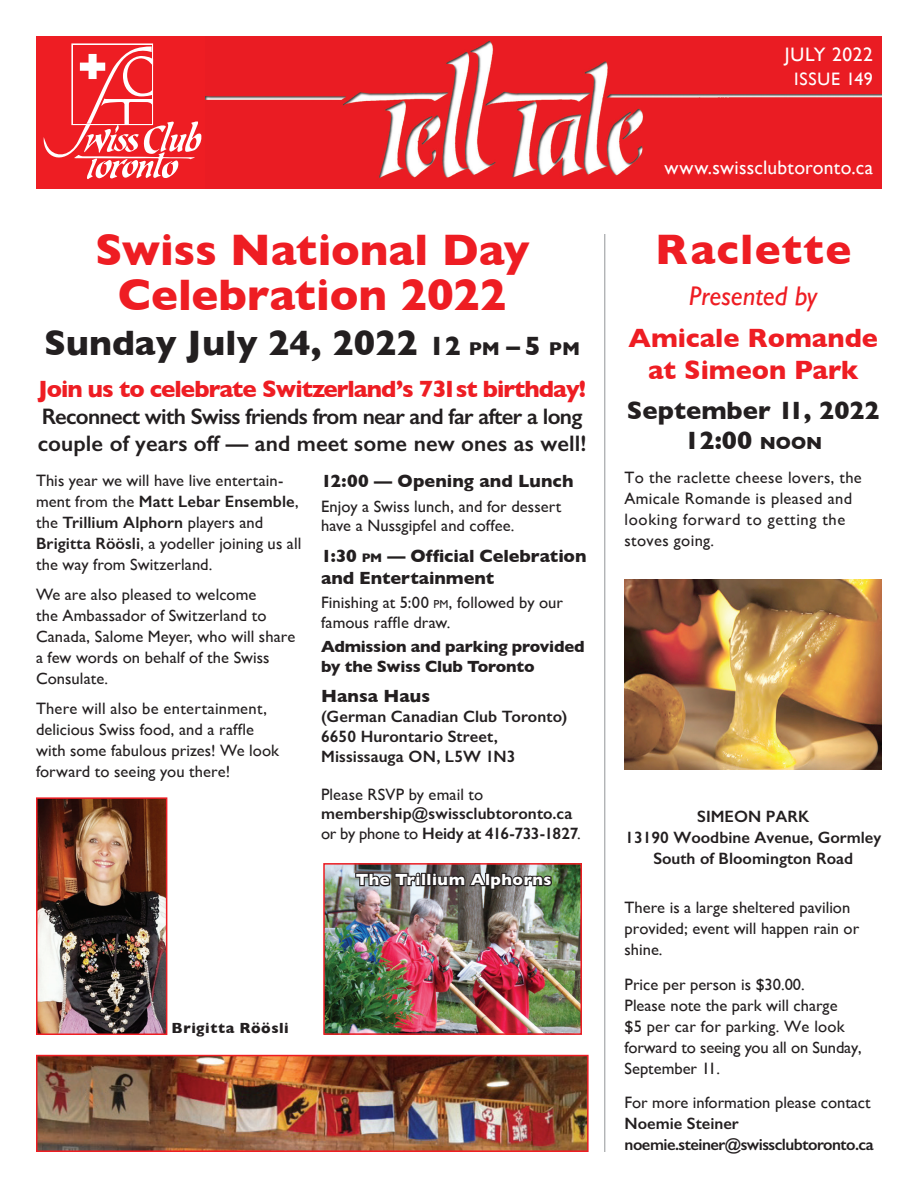
<style>
.page{position:relative;width:918px;height:1188px;background:#fff}
.page>*{position:absolute;margin:0;border:0;box-sizing:border-box;transform-origin:0 0}
.t1{font:700 45px/45px "Gill Sans";letter-spacing:-.005em;color:#ee1d23;text-align:center}
.t2{font:700 43.5px "Gill Sans";letter-spacing:.03em;color:#ee1d23}
.t3{font:700 36px "Gill Sans";color:#231f20}
.t4{font:700 27px/32.4px "Gill Sans";color:#ee1d23;text-align:center}
.t5{font:italic 27px "Gill Sans";color:#ee1d23}
.t6{font:700 25.5px/30.6px "Gill Sans";color:#231f20;text-align:center}
.t7{font:700 24px "Gill Sans";letter-spacing:-.04em;color:#ee1d23}
.t8{font:600 22.5px/27px "Gill Sans";letter-spacing:-.03em;color:#231f20}
.t9{font:19.5px "Gill Sans";letter-spacing:.015em;color:#fff}
.t10{font:19.5px "Gill Sans";letter-spacing:.035em;color:#fff}
.t11{font:700 18px/21.6px "Gill Sans";color:#231f20}
.t12{font:18px "Gill Sans";letter-spacing:.045em;color:#fff}
.t13{font:16.5px/21px "Gill Sans";letter-spacing:.005em;color:#231f20}
.t14{font:600 16.5px/19.8px "Gill Sans";color:#231f20}
.t15{font:700 16.5px/19.8px "Gill Sans";letter-spacing:-.015em;color:#231f20}
.t16{font:600 16.5px/21px "Gill Sans";letter-spacing:-.03em;color:#231f20}
.t17{font:700 16.5px "Gill Sans";letter-spacing:.03em;color:#fff}
.t18{font:700 15px "Gill Sans";letter-spacing:.035em;color:#231f20}
.s1{font-size:27px}
.s2{font-size:18.9px}
.s3{font-weight:600}
.s4{font-size:12.6px}
.s5{font-size:11.55px}
.s6{font-weight:400}
.s7{font-size:17.85px}
</style>
<div class="page">
<img style="left:39px;top:800px;width:125px;height:232px">
<div style="left:36px;top:797px;width:131px;height:238px;border:2px solid #ee1d23"></div>
<div style="left:36px;top:36px;width:846px;height:153px;background:#ee1d23"></div>
<svg style="left:71px;top:43px;width:82px;height:2px"></svg>
<svg style="left:44px;top:45px;width:158px;height:134px"></svg>
<img style="left:205px;top:40px;width:677px;height:138px">
<img style="left:625px;top:579px;width:257px;height:190px">
<img style="left:39px;top:1058px;width:547px;height:91px">
<div style="left:36px;top:1055px;width:553px;height:97px;border:2px solid #ee1d23"></div>
<hr style="left:604px;top:234px;width:1px;height:918px;background:#939598">
<img style="left:326px;top:866px;width:253px;height:166px">
<div style="left:323px;top:863px;width:259px;height:172px;border:2px solid #ee1d23"></div>
<svg style="left:354px;top:871px;width:68px;height:20px"></svg>
<div style="left:421px;top:873px;width:5px;height:13px;border:2px solid #231f20"></div>
<div style="left:426px;top:873px;width:6px;height:13px;border:2px solid #231f20"></div>
<svg style="left:430px;top:871px;width:124px;height:20px;background:#555650"></svg>
<h1 class="t1" style="left:95px;top:226px;width:436px">Swiss National Day<br>Celebration 2022</h1>
<h3 class="t3" style="left:44px;top:314px;width:537px">Sunday July 24, 2022 <span class="s1">12</span> <span class="s2">PM</span> <span class="s1">– 5</span> <span class="s2">PM</span></h3>
<h3 class="t7" style="left:38px;top:370px;width:549px">Join us to celebrate Switzerland’s 731st birthday!</h3>
<h3 class="t8" style="left:38px;top:403px;width:550px">Reconnect with Swiss friends from near and far after a long couple of years off — and meet some new ones as well!</h3>
<p class="t13" style="left:36px;top:470px;width:267px">This year we will have live entertain&shy;ment from the <span class="s3">Matt Lebar Ensemble</span>, the <span class="s3">Trillium Alphorn</span> players and <span class="s3">Brigitta Röösli</span>, a yodeller joining us all the way from Switzerland.</p>
<p class="t13" style="left:36px;top:584px;width:261px">We are also pleased to welcome<br>the Ambassador of Switzerland to<br>Canada, Salome Meyer, who will share a few words on behalf of the Swiss<br>Consulate.</p>
<p class="t13" style="left:36px;top:698px;width:245px">There will also be entertainment, delicious Swiss food, and a raffle with some fabulous prizes! We look forward to seeing you there!</p>
<p class="t11" style="left:321px;top:470px;width:254px">12:00 — Opening and Lunch</p>
<p class="t13" style="left:321px;top:496px;width:242px;line-height:19.8px">Enjoy a Swiss lunch, and for dessert have a Nussgipfel and coffee.</p>
<p class="t11" style="left:321px;top:545px;width:267px">1:30 <span class="s4">PM</span> — Official Celebration and Entertainment</p>
<p class="t13" style="left:321px;top:592px;width:244px;line-height:19.8px">Finishing at 5:00 <span class="s5">pm</span>, followed by our famous raffle draw.</p>
<p class="t15" style="left:321px;top:636px;width:265px">Admission and parking provided by the Swiss Club Toronto</p>
<p class="t11" style="left:321px;top:685px;width:111px">Hansa Haus</p>
<p class="t14" style="left:321px;top:707px;width:248px">(German Canadian Club Toronto)<br>6650 Hurontario Street,<br>Mississauga ON, L5W 1N3</p>
<p class="t13" style="left:321px;top:783px;width:164px">Please RSVP by email to</p>
<p class="t14" style="left:321px;top:804px;width:261px">membership@swissclubtoronto.ca <span class="s6">or by phone to</span> Heidy at 416-733-1827<span class="s6">.</span></p>
<p class="t18" style="left:172px;top:1016px;width:119px">Brigitta Röösli</p>
<p class="t17" style="left:356px;top:866px;width:197px">The Trillium Alphorns</p>
<p class="t10" style="left:785px;top:44px;width:90px">JULY 2022</p>
<p class="t12" style="left:794px;top:69px;width:80px">ISSUE 149</p>
<p class="t9" style="left:665px;top:156px;width:210px">www.swissclubtoronto.ca</p>
<h2 class="t2" style="left:655px;top:215px;width:197px">Raclette</h2>
<h3 class="t5" style="left:689px;top:281px;width:130px">Presented by</h3>
<h3 class="t4" style="left:629px;top:321px;width:251px">Amicale Romande at Simeon Park</h3>
<h3 class="t6" style="left:627px;top:394px;width:255px">September 11, 2022<br>12:00 <span class="s7">NOON</span></h3>
<p class="t13" style="left:625px;top:466px;width:239px">To the raclette cheese lovers, the<br>Amicale Romande is pleased and looking forward to getting the stoves going.</p>
<p class="t14" style="left:625px;top:805px;width:257px;line-height:21px;text-align:center">SIMEON PARK<br>13190 Woodbine Avenue, Gormley<br>South of Bloomington Road</p>
<p class="t13" style="left:625px;top:897px;width:236px">There is a large sheltered pavilion provided; event will happen rain or shine.</p>
<p class="t13" style="left:625px;top:973px;width:239px">Price per person is $30.00.<br>Please note the park will charge<br>$5 per car for parking. We look forward to seeing you all on Sunday,<br>September 11.</p>
<p class="t13" style="left:625px;top:1092px;width:248px">For more information please contact</p>
<p class="t16" style="left:625px;top:1113px;width:251px">Noemie Steiner noemie.steiner@swissclubtoronto.ca</p>
</div>
